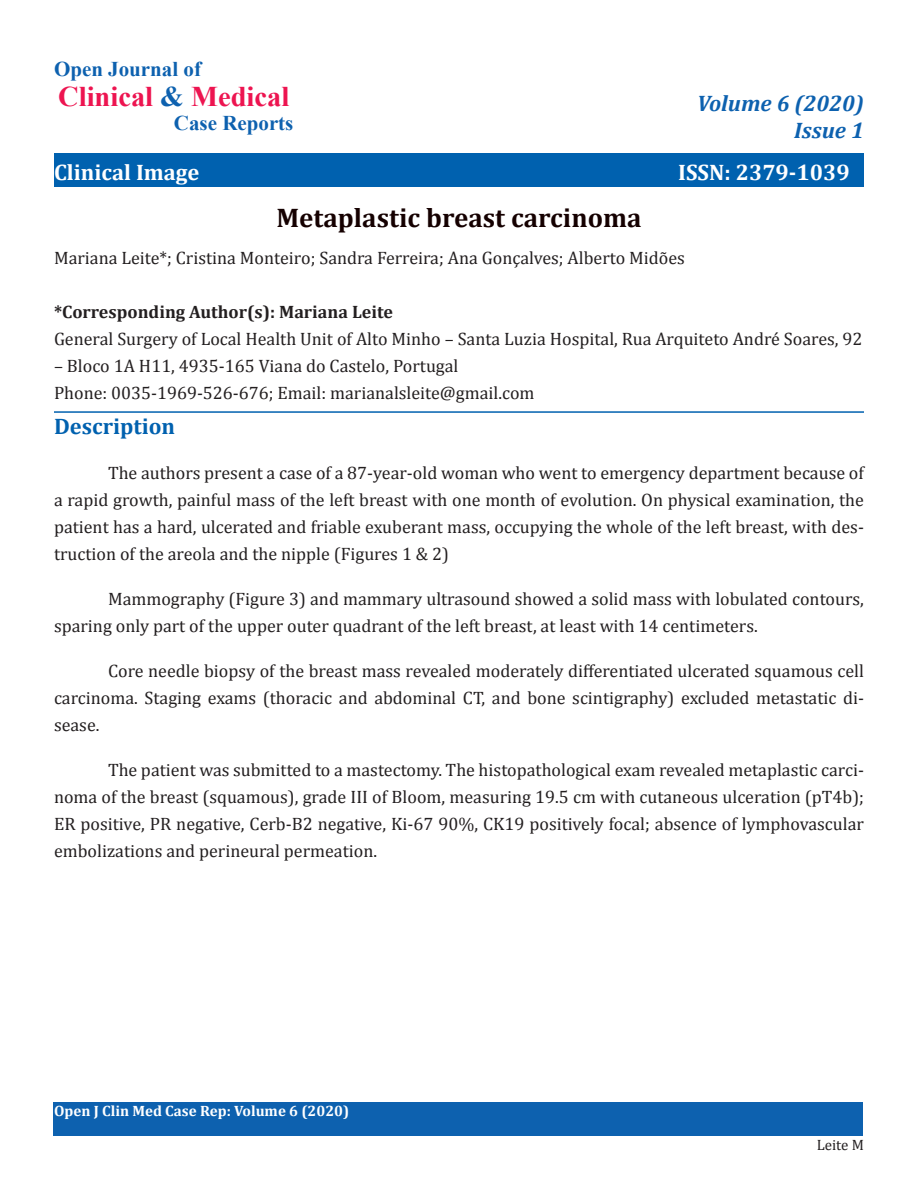
<style>
.page{position:relative;width:918px;height:1188px;background:#fff}
.page>*{position:absolute;margin:0;border:0;box-sizing:border-box;transform-origin:0 0}
.t1{font:700 28.5px "Times New Roman";color:#ed1450}
.t2{font:700 27px "Cambria";color:#150000}
.t3{font:700 22.5px "Cambria";color:#fff}
.t4{font:italic 700 22.5px "Cambria";color:#0d61af}
.t5{font:700 22.5px "Cambria";color:#0061af}
.t6{font:700 21px "Times New Roman";color:#0d61af}
.t7{font:18px/27px "Cambria";color:#231f20;text-align:justify}
.t8{font:700 18px "Cambria";color:#231f20}
.t9{font:700 15px "Cambria";color:#fff}
.t10{font:15px "Cambria";color:#231f20}
.s1{color:#0d61af}
</style>
<div class="page">
<div style="left:54px;top:153px;width:810px;height:34px;background:#0061af"></div>
<div style="left:53px;top:1102px;width:810px;height:34px;background:#0d61af"></div>
<hr style="left:54px;top:411px;width:810px;height:2px;background:#0061af">
<p class="t6" style="left:54px;top:54px;width:149px">Open Journal of</p>
<p class="t1" style="left:58px;top:76px;width:233px">Clinical <span class="s1">&amp;</span> Medical</p>
<p class="t6" style="left:174px;top:108px;width:121px">Case Reports</p>
<p class="t3" style="left:54px;top:156px;width:147px">Clinical Image</p>
<p class="t2" style="left:276px;top:198px;width:367px">Metaplastic breast carcinoma</p>
<p class="t4" style="left:697px;top:88px;width:168px">Volume 6 (2020)</p>
<p class="t4" style="left:794px;top:115px;width:71px">Issue 1</p>
<p class="t3" style="left:678px;top:156px;width:173px">ISSN: 2379-1039</p>
<p class="t7" style="left:54px;top:244px;width:632px">Mariana Leite*; Cristina Monteiro; Sandra Ferreira; Ana Gonçalves; Alberto Midões</p>
<p class="t8" style="left:54px;top:299px;width:341px">*Corresponding Author(s): Mariana Leite</p>
<p class="t7" style="left:54px;top:325px;width:810px">General Surgery of Local Health Unit of Alto Minho – Santa Luzia Hospital, Rua Arquiteto André Soares, 92</p>
<p class="t7" style="left:54px;top:352px;width:406px">– Bloco 1A H11, 4935-165 Viana do Castelo, Portugal</p>
<p class="t7" style="left:54px;top:379px;width:482px">Phone: 0035-1969-526-676; Email: marianalsleite@gmail.com</p>
<p class="t5" style="left:54px;top:411px;width:123px">Description</p>
<p class="t7" style="left:54px;top:460px;width:811px;text-indent:54px">The authors present a case of a 87-year-old woman who went to emergency department because of a rapid growth, painful mass of the left breast with one month of evolution. On physical examination, the patient has a hard, ulcerated and friable exuberant mass, occupying the whole of the left breast, with des&shy;truction of the areola and the nipple (Figures 1 &amp; 2)</p>
<p class="t7" style="left:54px;top:586px;width:811px;text-indent:54px">Mammography (Figure 3) and mammary ultrasound showed a solid mass with lobulated contours, sparing only part of the upper outer quadrant of the left breast, at least with 14 centimeters.</p>
<p class="t7" style="left:54px;top:658px;width:811px;text-indent:54px">Core needle biopsy of the breast mass revealed moderately differentiated ulcerated squamous cell carcinoma. Staging exams (thoracic and abdominal CT, and bone scintigraphy) excluded metastatic di&shy;sease.</p>
<p class="t7" style="left:54px;top:757px;width:811px;text-indent:54px">The patient was submitted to a mastectomy. The histopathological exam revealed metaplastic carci&shy;noma of the breast (squamous), grade III of Bloom, measuring 19.5 cm with cutaneous ulceration (pT4b); ER positive, PR negative, Cerb-B2 negative, Ki-67 90%, CK19 positively focal; absence of lymphovascular embolizations and perineural permeation.</p>
<p class="t9" style="left:54px;top:1100px;width:297px">Open J Clin Med Case Rep: Volume 6 (2020)</p>
<p class="t10" style="left:817px;top:1136px;width:49px">Leite M</p>
</div>
